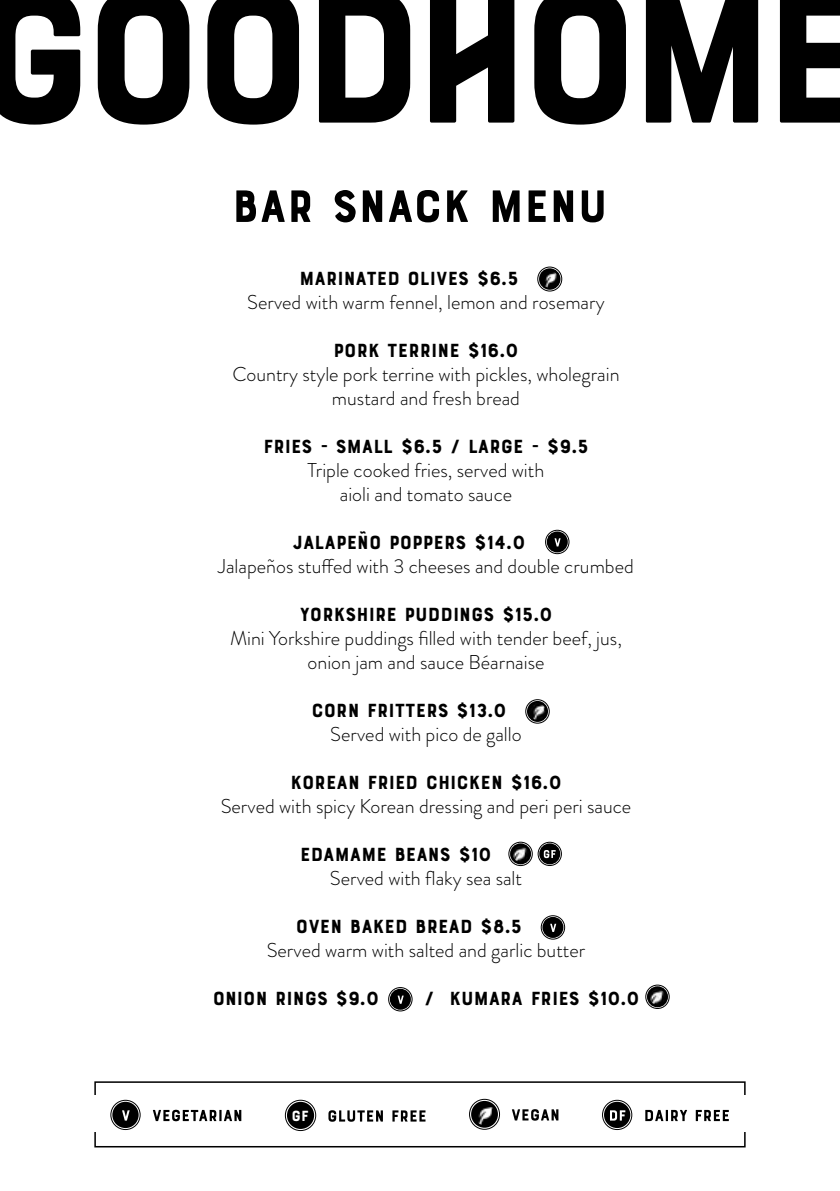
<style>
.page{position:relative;width:840px;height:1191px;background:#fff}
.page>*{position:absolute;margin:0;border:0;box-sizing:border-box;transform-origin:0 0}
.t1{font:300 20px/24px "Brandon Grotesque";color:#000;text-align:center}
.t2{font:20px "Bourton Base";color:#000}
.t3{font:15.6px "Bourton Base";color:#fff}
</style>
<div class="page">
<svg style="left:236px;top:190px;width:367px;height:32px"></svg>
<svg style="left:645px;top:0;width:112px;height:123px"></svg>
<svg style="left:0;top:0;width:80px;height:125px"></svg>
<svg style="left:98px;top:0;width:91px;height:125px"></svg>
<svg style="left:207px;top:0;width:92px;height:125px"></svg>
<svg style="left:319px;top:0;width:91px;height:123px"></svg>
<svg style="left:430px;top:0;width:84px;height:123px"></svg>
<svg style="left:534px;top:0;width:91px;height:125px"></svg>
<svg style="left:779px;top:0;width:60px;height:123px"></svg>
<div style="left:94px;top:1081px;width:651px;height:66px;border:2px solid #000"></div>
<div style="left:86px;top:1095px;width:667px;height:36px;background:#fff"></div>
<div style="left:469px;top:1099px;width:30px;height:30px;border:1px solid #000;border-radius:50%"></div>
<img style="left:472px;top:1102px;width:24px;height:24px;border-radius:12px">
<div style="left:471px;top:1101px;width:26px;height:26px;border:3px solid #000;border-radius:50%"></div>
<svg style="left:511px;top:1109px;width:47px;height:11px"></svg>
<div style="left:285px;top:1100px;width:31px;height:30px;border:1px solid #000;border-radius:50%"></div>
<div style="left:288px;top:1103px;width:24px;height:24px;background:#000;border-radius:50%"></div>
<div style="left:287px;top:1101px;width:27px;height:28px;border:3px solid #000;border-radius:50%"></div>
<svg style="left:328px;top:1110px;width:97px;height:11px"></svg>
<div style="left:110px;top:1100px;width:30px;height:30px;border:1px solid #000;border-radius:50%"></div>
<div style="left:114px;top:1103px;width:23px;height:23px;background:#000;border-radius:50%"></div>
<div style="left:112px;top:1101px;width:26px;height:27px;border:3px solid #000;border-radius:50%"></div>
<svg style="left:122px;top:1110px;width:8px;height:10px"></svg>
<svg style="left:153px;top:1109px;width:88px;height:12px"></svg>
<div style="left:601px;top:1100px;width:30px;height:30px;border:1px solid #000;border-radius:50%"></div>
<div style="left:605px;top:1103px;width:23px;height:23px;background:#000;border-radius:50%"></div>
<div style="left:603px;top:1101px;width:27px;height:27px;border:3px solid #000;border-radius:50%"></div>
<svg style="left:610px;top:1110px;width:15px;height:10px"></svg>
<svg style="left:645px;top:1110px;width:83px;height:11px"></svg>
<div style="left:645px;top:984px;width:24px;height:24px;border:1px solid #000;border-radius:50%"></div>
<img style="left:647px;top:987px;width:19px;height:19px;border-radius:9px">
<div style="left:646px;top:986px;width:21px;height:21px;border:2px solid #000;border-radius:50%"></div>
<div style="left:537px;top:267px;width:24px;height:24px;border:1px solid #000;border-radius:50%"></div>
<img style="left:539px;top:269px;width:20px;height:20px;border-radius:10px">
<div style="left:538px;top:268px;width:22px;height:22px;border:2px solid #000;border-radius:50%"></div>
<div style="left:525px;top:699px;width:24px;height:24px;border:1px solid #000;border-radius:50%"></div>
<img style="left:527px;top:702px;width:19px;height:19px;border-radius:9px">
<div style="left:526px;top:701px;width:21px;height:21px;border:2px solid #000;border-radius:50%"></div>
<div style="left:545px;top:530px;width:24px;height:24px;border:1px solid #000;border-radius:50%"></div>
<div style="left:547px;top:532px;width:19px;height:19px;background:#000;border-radius:50%"></div>
<div style="left:546px;top:531px;width:21px;height:21px;border:2px solid #000;border-radius:50%"></div>
<svg style="left:554px;top:538px;width:6px;height:8px"></svg>
<div style="left:388px;top:987px;width:24px;height:24px;border:1px solid #000;border-radius:50%"></div>
<div style="left:391px;top:990px;width:18px;height:18px;background:#000;border-radius:50%"></div>
<div style="left:389px;top:988px;width:21px;height:21px;border:2px solid #000;border-radius:50%"></div>
<svg style="left:397px;top:995px;width:6px;height:8px"></svg>
<div style="left:540px;top:915px;width:24px;height:24px;border:1px solid #000;border-radius:50%"></div>
<div style="left:543px;top:918px;width:19px;height:18px;background:#000;border-radius:50%"></div>
<div style="left:542px;top:917px;width:21px;height:21px;border:2px solid #000;border-radius:50%"></div>
<svg style="left:550px;top:923px;width:6px;height:9px"></svg>
<div style="left:537px;top:842px;width:24px;height:24px;border:1px solid #000;border-radius:50%"></div>
<div style="left:540px;top:844px;width:18px;height:19px;background:#000;border-radius:50%"></div>
<div style="left:539px;top:843px;width:21px;height:21px;border:3px solid #000;border-radius:50%"></div>
<svg style="left:543px;top:850px;width:12px;height:8px"></svg>
<div style="left:508px;top:842px;width:24px;height:24px;border:1px solid #000;border-radius:50%"></div>
<img style="left:511px;top:844px;width:18px;height:19px;border-radius:9px">
<div style="left:510px;top:843px;width:20px;height:21px;border:2px solid #000;border-radius:50%"></div>
<p class="t2" style="left:299px;top:266px;width:254px">MARINATED OLIVES $6.5 V</p>
<p class="t1" style="left:247px;top:290px;width:359px">Served with warm fennel, lemon and rosemary</p>
<p class="t2" style="left:333px;top:338px;width:186px">PORK TERRINE $16.0</p>
<p class="t1" style="left:232px;top:362px;width:388px">Country style pork terrine with pickles, wholegrain mustard and fresh bread</p>
<p class="t2" style="left:263px;top:434px;width:326px">FRIES - SMALL $6.5 / LARGE - $9.5</p>
<p class="t1" style="left:307px;top:458px;width:238px">Triple cooked fries, served with aioli and tomato sauce</p>
<p class="t2" style="left:293px;top:530px;width:267px">JALAPEÑO POPPERS $14.0 V</p>
<p class="t1" style="left:218px;top:554px;width:417px">Jalapeños stuffed with 3 cheeses and double crumbed</p>
<p class="t2" style="left:299px;top:602px;width:254px">YORKSHIRE PUDDINGS $15.0</p>
<p class="t1" style="left:230px;top:626px;width:393px">Mini Yorkshire puddings filled with tender beef, jus, onion jam and sauce Béarnaise</p>
<p class="t2" style="left:311px;top:698px;width:230px">CORN FRITTERS $13.0 V</p>
<p class="t1" style="left:330px;top:722px;width:193px">Served with pico de gallo</p>
<p class="t2" style="left:290px;top:770px;width:272px">KOREAN FRIED CHICKEN $16.0</p>
<p class="t1" style="left:220px;top:794px;width:412px">Served with spicy Korean dressing and peri peri sauce</p>
<p class="t2" style="left:300px;top:842px;width:253px">EDAMAME BEANS $10 V V</p>
<p class="t1" style="left:330px;top:866px;width:194px">Served with flaky sea salt</p>
<p class="t2" style="left:296px;top:914px;width:261px">OVEN BAKED BREAD $8.5 V</p>
<p class="t1" style="left:266px;top:938px;width:320px">Served warm with salted and garlic butter</p>
<p class="t2" style="left:212px;top:986px;width:168px">ONION RINGS $9.0</p>
<p class="t2" style="left:423px;top:986px;width:217px">/ KUMARA FRIES $10.0</p>
<p class="t3" style="left:291px;top:1105px;width:19px">GF</p>
</div>
